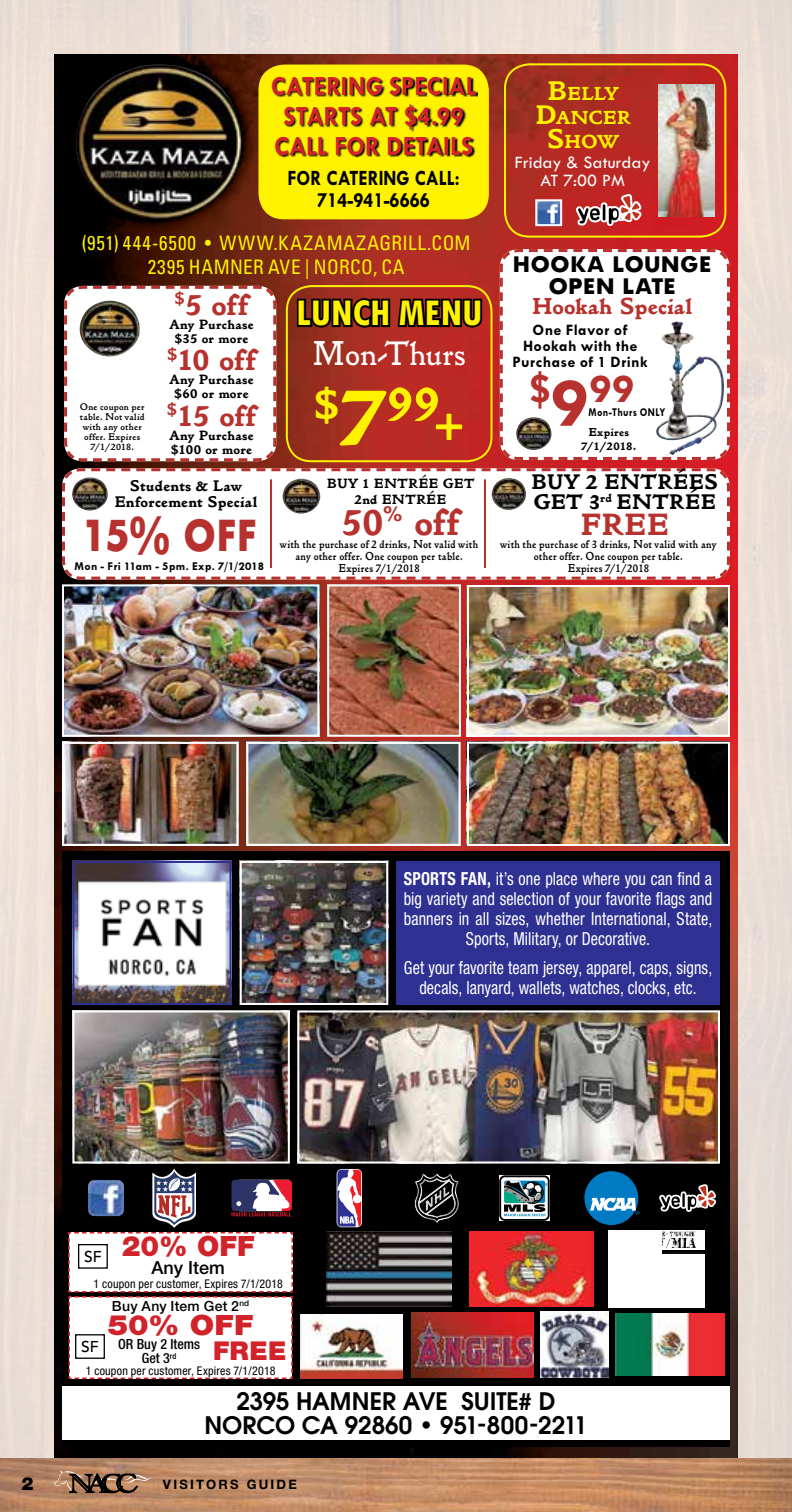
<style>
.page{position:relative;width:792px;height:1512px;background:#fff}
.page>*{position:absolute;margin:0;border:0;box-sizing:border-box;transform-origin:0 0}
.t1{font:900 51.4px "Golden Type ITC Std";color:#fff200}
.t2{font:800 48px "Tw Cen MT Std";color:#b7322e;scale:.84 1}
.t3{font:700 42px "Tw Cen MT Std";color:#b7322e}
.t4{font:700 condensed 40px "Tw Cen MT Std";color:#fff200}
.t5{font:900 40px "Golden Type ITC Std";color:#b7322e}
.t6{font:36px "Golden Type ITC Std";letter-spacing:-.005em;color:#fff;scale:.95 1}
.t7{font:900 32px "Golden Type ITC Std";color:#b7322e}
.t8{font:700 28px/30px "Tw Cen MT Std";letter-spacing:.005em;color:#d2232a;text-align:center;scale:.9 1}
.t9{font:900 28px "Helvetica Neue LT Pro";color:#d2232a}
.t10{font:900 28px "Helvetica Neue LT Pro";color:#d2232a;scale:1.1 1}
.t11{font:900 26px "Helvetica Neue LT Pro";color:#d2232a}
.t12{font:600 24px/24px "ITC Avant Garde Std";color:#000;text-align:center}
.t13{font:800 24px/22px "Tw Cen MT Std";letter-spacing:.015em;color:#000;text-align:center}
.t14{font:900 24px "Golden Type ITC Std";color:#b7322e}
.t15{font:700 22px/22px "Tw Cen MT Std";color:#000;text-align:center;scale:.86 1}
.t16{font:900 22px/20px "Golden Type ITC Std";letter-spacing:.025em;color:#000}
.t17{font:condensed 20px/24px "Univers LT Std";letter-spacing:.04em;color:#fff200;text-align:center;scale:.96 1}
.t18{font:900 19.6px/24px "Golden Type ITC Std";color:#fff200;text-align:center}
.t19{font:condensed 18px/20px "Helvetica Neue LT Pro";letter-spacing:.005em;color:#fff;text-align:center;scale:.9 1}
.t20{font:500 18px/18px "Tw Cen MT Std";color:#fff;text-align:center}
.t21{font:500 18px "Helvetica Neue LT Pro";color:#000}
.t22{font:900 18px "Helvetica Neue LT Std";color:#000}
.t23{font:700 16px/16px "Tw Cen MT Std";letter-spacing:.025em;color:#000;text-align:center}
.t24{font:900 16px/16px "Golden Type ITC Std";letter-spacing:.015em;color:#000;text-align:center}
.t25{font:500 15.6px "Avenir LT Pro";color:#000}
.t26{font:900 14px/14px "Golden Type ITC Std";letter-spacing:.02em;color:#000;text-align:center}
.t27{font:500 condensed 14px/14px "Helvetica Neue LT Pro";color:#000}
.t28{font:500 14px "Helvetica Neue LT Pro";letter-spacing:.02em;color:#000}
.t29{font:700 13px "Helvetica Neue LT Std";letter-spacing:.17em;color:#000}
.t30{font:700 12px/12px "Golden Type ITC Std";letter-spacing:.025em;color:#000;text-align:center;scale:.9 1}
.t31{font:condensed 12px "Helvetica Neue LT Pro";letter-spacing:.02em;color:#000}
.t32{font:700 12px "Tw Cen MT Std";letter-spacing:.03em;color:#000}
.t33{font:900 12px/14.4px "Golden Type ITC Std";letter-spacing:.015em;color:#000;text-align:center}
.t34{font:700 12px "Tw Cen MT Std";letter-spacing:.03em;color:#000;scale:.86 1}
.t35{font:700 10px/10px "Golden Type ITC Std";letter-spacing:.02em;color:#000;text-align:center}
.s1{font-size:46.6px}
.s2{font-size:88px}
.s3{font-weight:700;font-size:60px}
.s4{font-size:28px}
.s5{font-size:72px}
.s6{font-weight:700}
.s7{font-family:"Avenir LT Pro";font-stretch:normal;font-size:15.6px}
</style>
<div class="page">
<img style="left:0;top:0;width:792px;height:1512px">
<svg style="left:54px;top:1471px;width:98px;height:23px;background:#8b6850"></svg>
<img style="left:54px;top:54px;width:684px;height:1404px">
<img style="left:59px;top:54px;width:201px;height:182px">
<img style="left:76px;top:64px;width:168px;height:107px">
<img style="left:249px;top:745px;width:209px;height:98px">
<div style="left:246px;top:742px;width:215px;height:104px;border:2px solid #fff"></div>
<img style="left:65px;top:745px;width:171px;height:98px">
<div style="left:62px;top:742px;width:177px;height:104px;border:2px solid #fff"></div>
<img style="left:65px;top:587px;width:251px;height:147px">
<div style="left:62px;top:584px;width:257px;height:153px;border:2px solid #fff"></div>
<img style="left:330px;top:587px;width:128px;height:147px">
<div style="left:327px;top:584px;width:134px;height:153px;border:2px solid #fff"></div>
<svg style="left:61px;top:467px;width:671px;height:114px"></svg>
<img style="left:492px;top:484px;width:35px;height:27px">
<img style="left:283px;top:484px;width:38px;height:30px">
<img style="left:72px;top:484px;width:37px;height:27px">
<div style="left:258px;top:65px;width:231px;height:154px;background:#fff200;border-radius:26px"></div>
<img style="left:273px;top:79px;width:204px;height:78px">
<svg style="left:704px;top:248px;width:28px;height:213px"></svg>
<hr style="left:484px;top:479px;width:2px;height:89px;background:#b7322e">
<hr style="left:270px;top:479px;width:2px;height:89px;background:#b7322e">
<div style="left:62px;top:852px;width:668px;height:595px;background:#000"></div>
<div style="left:62px;top:1386px;width:668px;height:54px;background:#fff"></div>
<img style="left:72px;top:1010px;width:218px;height:151px">
<div style="left:72px;top:1011px;width:218px;height:153px;border:2px solid #fff"></div>
<img style="left:75px;top:864px;width:154px;height:138px">
<div style="left:72px;top:861px;width:160px;height:144px;border:2px solid #2e3092"></div>
<div style="left:396px;top:861px;width:324px;height:144px;background:#2e3092"></div>
<img style="left:243px;top:864px;width:142px;height:138px">
<div style="left:240px;top:861px;width:148px;height:144px;border:2px solid #fff"></div>
<img style="left:470px;top:1231px;width:124px;height:75px">
<img style="left:327px;top:1231px;width:125px;height:75px">
<img style="left:616px;top:1313px;width:109px;height:63px">
<img style="left:300px;top:1314px;width:103px;height:64px">
<div style="left:609px;top:1230px;width:96px;height:77px;background:#fff"></div>
<img style="left:662px;top:1231px;width:42px;height:23px">
<img style="left:540px;top:1312px;width:69px;height:66px">
<img style="left:412px;top:1312px;width:122px;height:66px">
<div style="left:504px;top:63px;width:222px;height:175px;border:2px solid #fff200;border-radius:25px"></div>
<img style="left:658px;top:85px;width:56px;height:131px">
<img style="left:470px;top:745px;width:257px;height:98px">
<div style="left:467px;top:742px;width:263px;height:104px;border:2px solid #fff"></div>
<img style="left:470px;top:588px;width:257px;height:146px">
<div style="left:467px;top:585px;width:263px;height:152px;border:2px solid #fff"></div>
<svg style="left:68px;top:1168px;width:225px;height:212px"></svg>
<svg style="left:337px;top:1169px;width:25px;height:58px"></svg>
<svg style="left:337px;top:1170px;width:24px;height:57px"></svg>
<svg style="left:414px;top:1173px;width:45px;height:50px"></svg>
<svg style="left:499px;top:1175px;width:51px;height:46px"></svg>
<div style="left:584px;top:1171px;width:54px;height:54px;background:#007ac2;border-radius:50%"></div>
<svg style="left:590px;top:1198px;width:50px;height:17px"></svg>
<img style="left:297px;top:1010px;width:423px;height:151px">
<div style="left:297px;top:1011px;width:423px;height:153px;border:2px solid #fff"></div>
<img style="left:88px;top:1180px;width:36px;height:36px">
<svg style="left:61px;top:171px;width:643px;height:313px"></svg>
<svg style="left:659px;top:1184px;width:57px;height:28px"></svg>
<div style="left:78px;top:1244px;width:30px;height:25px;border:1px solid #000"></div>
<div style="left:75px;top:1334px;width:30px;height:25px;border:1px solid #000"></div>
<h3 class="t8" style="left:271px;top:72px;width:230px">CATERING SPECIAL<br>STARTS AT $4.99<br>CALL FOR DETAILS</h3>
<p class="t15" style="left:288px;top:167px;width:202px">FOR CATERING CALL:<br>714-941-6666</p>
<p class="t17" style="left:82px;top:230px;width:407px">(951) 444-6500 • WWW.KAZAMAZAGRILL.COM<br>2395 HAMNER AVE | NORCO, CA</p>
<h3 class="t4" style="left:296px;top:292px;width:187px">LUNCH MENU</h3>
<h3 class="t6" style="left:312px;top:333px;width:163px">Mon-Thurs</h3>
<h1 class="t1" style="left:315px;top:370px;width:151px"><span class="s1">$</span><span class="s2">7</span>99<span class="s3">+</span></h1>
<h3 class="t7" style="left:175px;top:284px;width:75px"><sup>$</sup>5 off</h3>
<p class="t26" style="left:169px;top:317px;width:86px">Any Purchase $35 or more</p>
<h3 class="t7" style="left:167px;top:339px;width:90px"><sup>$</sup>10 off</h3>
<p class="t26" style="left:169px;top:373px;width:86px">Any Purchase $60 or more</p>
<h3 class="t7" style="left:167px;top:395px;width:91px"><sup>$</sup>15 off</h3>
<p class="t26" style="left:169px;top:428px;width:86px;text-align:left">Any Purchase $100 or more</p>
<p class="t35" style="left:80px;top:402px;width:67px">One coupon per table. Not valid with any other offer. Expires<br>7/1/2018.</p>
<p class="t18" style="left:535px;top:82px;width:97px"><span class="s4">B</span>ELLY<br><span class="s4">D</span>ANCER<br><span class="s4">S</span>HOW</p>
<p class="t20" style="left:515px;top:154px;width:137px">Friday &amp; Saturday<br>AT 7:00 PM</p>
<h3 class="t13" style="left:513px;top:252px;width:200px">HOOKA LOUNGE<br>OPEN LATE</h3>
<h3 class="t14" style="left:532px;top:291px;width:162px">Hookah Special</h3>
<p class="t23" style="left:513px;top:322px;width:137px">One Flavor of<br>Hookah with the<br>Purchase of 1 Drink</p>
<h3 class="t3" style="left:529px;top:366px;width:107px">$<span class="s5">9</span>99</h3>
<p class="t34" style="left:589px;top:406px;width:91px">Mon-Thurs ONLY</p>
<p class="t33" style="left:581px;top:424px;width:57px">Expires<br>7/1/2018.</p>
<p class="t24" style="left:114px;top:478px;width:144px">Students &amp; Law<br>Enforcement Special</p>
<h2 class="t2" style="left:81px;top:507px;width:211px">15% OFF</h2>
<p class="t32" style="left:74px;top:559px;width:191px">Mon - Fri 11am - 5pm. Exp. 7/1/2018</p>
<p class="t26" style="left:327px;top:475px;width:149px;line-height:16px">BUY 1 ENTRÉE GET<br>2nd ENTRÉE</p>
<h3 class="t5" style="left:341px;top:496px;width:120px">50<sup>%</sup> off</h3>
<p class="t16" style="left:531px;top:472px;width:189px">BUY 2 ENTRÉES<br>GET 3<sup>rd</sup> ENTRÉE</p>
<h3 class="t7" style="left:580px;top:504px;width:91px">FREE</h3>
<p class="t30" style="left:280px;top:538px;width:222px">with the purchase of 2 drinks, Not valid with any other offer. One coupon per table.<br>Expires 7/1/2018</p>
<p class="t30" style="left:500px;top:538px;width:242px">with the purchase of 3 drinks, Not valid with any other offer. One coupon per table.<br>Expires 7/1/2018</p>
<p class="t19" style="left:404px;top:868px;width:344px"><span class="s6">SPORTS FAN,</span> it’s one place where you can find a big variety and selection of your favorite flags and banners in all sizes, whether International, State, Sports, Military, or Decorative.</p>
<p class="t19" style="left:404px;top:957px;width:344px">Get your favorite team jersey, apparel, caps, signs, decals, lanyard, wallets, watches, clocks, etc.</p>
<h3 class="t9" style="left:122px;top:1229px;width:134px">20% OFF</h3>
<p class="t21" style="left:152px;top:1257px;width:75px">Any Item</p>
<p class="t31" style="left:94px;top:1277px;width:191px">1 coupon per customer, Expires 7/1/2018</p>
<p class="t28" style="left:112px;top:1298px;width:139px">Buy Any Item Get 2<sup>nd</sup></p>
<h3 class="t10" style="left:108px;top:1308px;width:134px">50% OFF</h3>
<p class="t25" style="left:84px;top:1248px;width:19px">SF</p>
<p class="t27" style="left:142px;top:1337px;width:60px;text-indent:-61px"><span class="s7">SF</span> OR Buy 2 Items<br>Get 3<sup>rd</sup></p>
<p class="t31" style="left:86px;top:1363px;width:191px">1 coupon per customer, Expires 7/1/2018</p>
<h3 class="t11" style="left:213px;top:1335px;width:75px">FREE</h3>
<h3 class="t12" style="left:204px;top:1389px;width:385px">2395 HAMNER AVE SUITE# D<br>NORCO CA 92860 • 951-800-2211</h3>
<p class="t22" style="left:21px;top:1473px;width:14px">2</p>
<p class="t29" style="left:163px;top:1476px;width:135px">VISITORS GUIDE</p>
</div>
